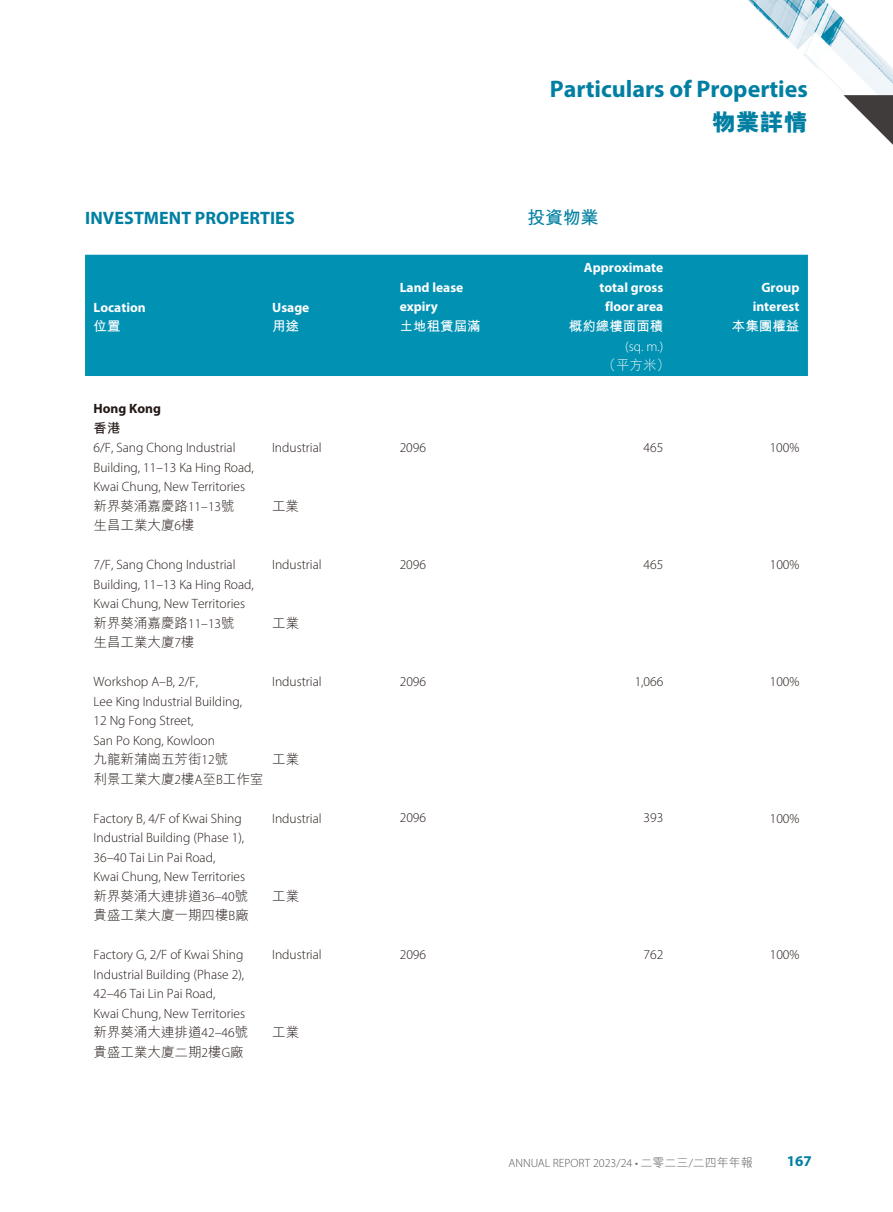
<style>
.page{position:relative;width:893px;height:1212px;background:#fff}
.page>*{position:absolute;margin:0;border:0;box-sizing:border-box;transform-origin:0 0}
.t1{font:700 24px "Myriad Pro";color:#007fa3}
.t2{font:800 24px "M Hei HK";color:#007fa3}
.t3{font:700 18px "Myriad Pro";letter-spacing:.005em;color:#007fa3}
.t4{font:700 18px "M Hei HK";color:#007fa3}
.t5{font:700 15px "Myriad Pro";color:#007fa3}
.t6{font:300 13.5px/19.5px "Myriad Pro";color:#231916}
.t7{font:300 13.5px/19.5px "M Hei HK";color:#231916}
.t8{font:700 13.5px/19.5px "Myriad Pro";color:#fff;text-align:right}
.t9{font:700 13.5px "M Hei HK";color:#fff}
.t10{font:700 13.5px "Myriad Pro";color:#231916}
.t11{font:300 13.5px "Myriad Pro";color:#fff}
.t12{font:300 13.5px "M Hei HK";color:#fff}
.t13{font:700 13.5px "M Hei HK";color:#231916}
.t14{font:300 12px "Myriad Pro";color:#595857}
.s1{font-family:"Myriad Pro"}
.s2{font-family:"M Hei HK"}
</style>
<div class="page">
<img style="left:748px;top:0;width:145px;height:96px">
<img style="left:844px;top:96px;width:49px;height:49px">
<div style="left:85px;top:255px;width:723px;height:121px;background:#0091b3"></div>
<h2 class="t3" style="left:85px;top:207px;width:211px">INVESTMENT PROPERTIES</h2>
<p class="t8" style="left:94px;top:297px;width:54px">Location</p>
<p class="t8" style="left:272px;top:297px;width:39px">Usage</p>
<p class="t8" style="left:400px;top:277px;width:65px;text-align:left">Land lease expiry</p>
<h1 class="t1" style="left:550px;top:73px;width:259px">Particulars of Properties</h1>
<h1 class="t2" style="left:712px;top:110px;width:97px">物業詳情</h1>
<h2 class="t4" style="left:527px;top:205px;width:73px">投資物業</h2>
<p class="t8" style="left:584px;top:257px;width:81px">Approximate total gross floor area</p>
<p class="t8" style="left:753px;top:277px;width:48px">Group interest</p>
<p class="t9" style="left:94px;top:316px;width:29px">位置</p>
<p class="t9" style="left:272px;top:316px;width:28px">用途</p>
<p class="t9" style="left:400px;top:316px;width:82px">土地租賃屆滿</p>
<p class="t9" style="left:569px;top:316px;width:96px">概約總樓面面積</p>
<p class="t9" style="left:732px;top:316px;width:69px">本集團權益</p>
<p class="t11" style="left:625px;top:338px;width:40px">(sq. m.)</p>
<p class="t12" style="left:603px;top:358px;width:69px">（平方米）</p>
<p class="t10" style="left:94px;top:399px;width:69px">Hong Kong</p>
<p class="t13" style="left:94px;top:418px;width:28px">香港</p>
<p class="t6" style="left:94px;top:438px;width:162px">6/F, Sang Chong Industrial<br>Building, 11–13 Ka Hing Road,<br>Kwai Chung, New Territories</p>
<p class="t6" style="left:272px;top:438px;width:51px">Industrial</p>
<p class="t6" style="left:400px;top:437px;width:28px">2096</p>
<p class="t6" style="left:644px;top:437px;width:21px">465</p>
<p class="t6" style="left:770px;top:438px;width:31px">100%</p>
<p class="t7" style="left:94px;top:496px;width:143px">新界葵涌嘉慶路<span class="s1">11–13</span>號生昌工業大廈<span class="s1">6</span>樓</p>
<p class="t7" style="left:272px;top:496px;width:28px">工業</p>
<p class="t6" style="left:94px;top:555px;width:162px">7/F, Sang Chong Industrial<br>Building, 11–13 Ka Hing Road,<br>Kwai Chung, New Territories</p>
<p class="t6" style="left:272px;top:555px;width:51px">Industrial</p>
<p class="t6" style="left:400px;top:554px;width:28px">2096</p>
<p class="t6" style="left:644px;top:554px;width:21px">465</p>
<p class="t6" style="left:770px;top:555px;width:31px">100%</p>
<p class="t7" style="left:94px;top:613px;width:143px">新界葵涌嘉慶路<span class="s1">11–13</span>號生昌工業大廈<span class="s1">7</span>樓</p>
<p class="t7" style="left:272px;top:613px;width:28px">工業</p>
<p class="t6" style="left:94px;top:672px;width:150px">Workshop A–B, 2/F,<br>Lee King Industrial Building,<br>12 Ng Fong Street,<br>San Po Kong, Kowloon</p>
<p class="t6" style="left:272px;top:672px;width:51px">Industrial</p>
<p class="t6" style="left:400px;top:671px;width:28px">2096</p>
<p class="t6" style="left:635px;top:671px;width:30px">1,066</p>
<p class="t6" style="left:770px;top:672px;width:31px">100%</p>
<p class="t7" style="left:94px;top:749px;width:171px">九龍新蒲崗五芳街<span class="s1">12</span>號<br>利景工業大廈<span class="s1">2</span>樓<span class="s1">A</span>至<span class="s1">B</span>工作室</p>
<p class="t7" style="left:272px;top:749px;width:28px">工業</p>
<p class="t6" style="left:94px;top:808px;width:153px">Factory B, 4/F of Kwai Shing<br>Industrial Building (Phase 1),<br>36–40 Tai Lin Pai Road,<br>Kwai Chung, New Territories</p>
<p class="t6" style="left:272px;top:808px;width:51px">Industrial</p>
<p class="t6" style="left:400px;top:808px;width:28px">2096</p>
<p class="t6" style="left:644px;top:808px;width:21px">393</p>
<p class="t6" style="left:770px;top:808px;width:31px">100%</p>
<p class="t7" style="left:94px;top:886px;width:157px">新界葵涌大連排道<span class="s1">36–40</span>號貴盛工業大廈一期四樓<span class="s1">B</span>廠</p>
<p class="t7" style="left:272px;top:886px;width:28px">工業</p>
<p class="t6" style="left:94px;top:945px;width:153px">Factory G, 2/F of Kwai Shing<br>Industrial Building (Phase 2),<br>42–46 Tai Lin Pai Road,<br>Kwai Chung, New Territories</p>
<p class="t6" style="left:272px;top:945px;width:51px">Industrial</p>
<p class="t6" style="left:400px;top:944px;width:28px">2096</p>
<p class="t6" style="left:644px;top:944px;width:21px">762</p>
<p class="t6" style="left:770px;top:945px;width:31px">100%</p>
<p class="t7" style="left:94px;top:1022px;width:156px">新界葵涌大連排道<span class="s1">42–46</span>號貴盛工業大廈二期<span class="s1">2</span>樓<span class="s1">G</span>廠</p>
<p class="t7" style="left:272px;top:1022px;width:28px">工業</p>
<p class="t14" style="left:508px;top:1155px;width:246px">ANNUAL REPORT 2023/24 • <span class="s2">二零二三</span>/<span class="s2">二四年年報</span></p>
<p class="t5" style="left:787px;top:1151px;width:26px">167</p>
</div>
